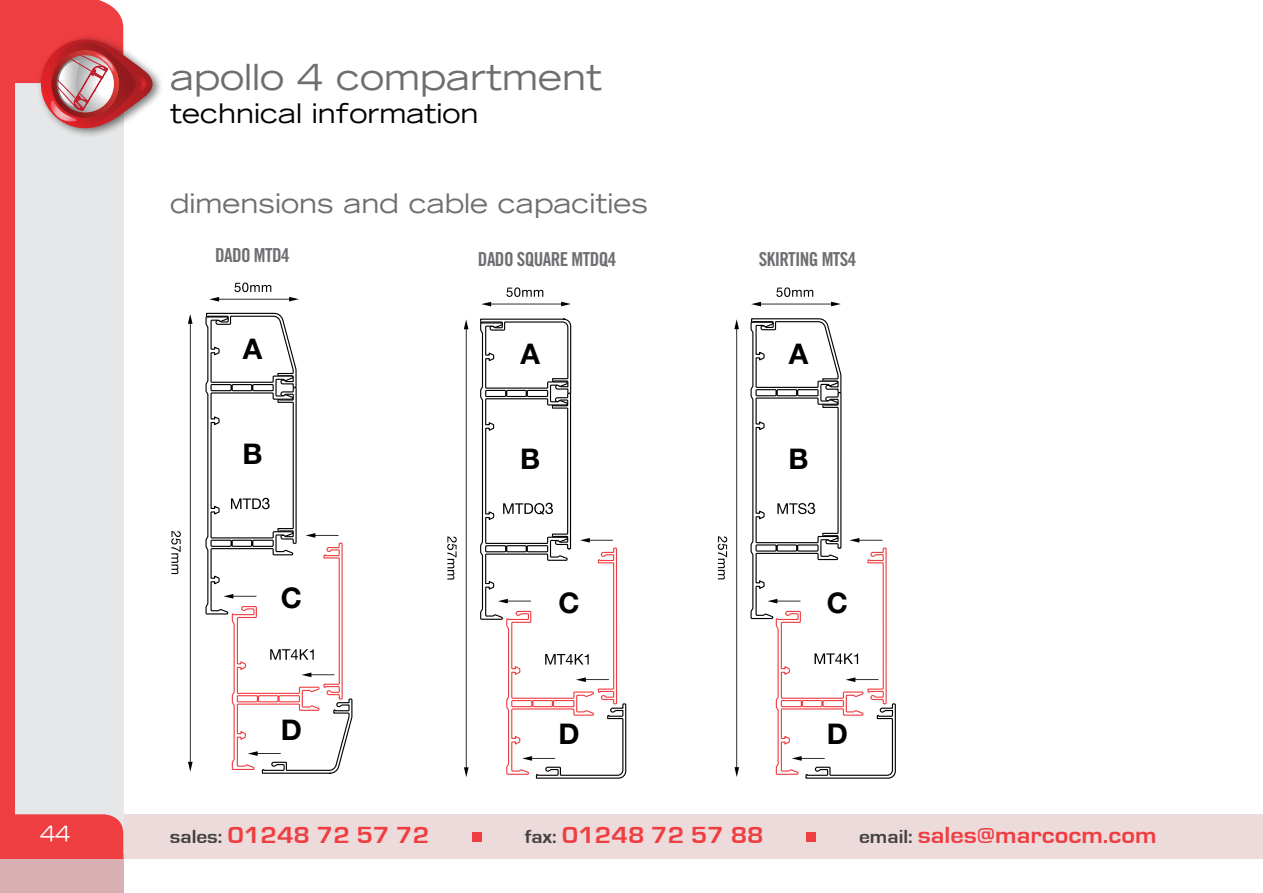
<style>
.page{position:relative;width:1263px;height:893px;background:#fff}
.page>*{position:absolute;margin:0;border:0;box-sizing:border-box;transform-origin:0 0}
.t1{font:expanded 36px "Trade Gothic LH";color:#6d6e71}
.t2{font:700 28.5px "Helvetica Neue";color:#000}
.t3{font:expanded 27px "Trade Gothic LH";color:#6d6e71}
.t4{font:expanded 27px "Trade Gothic LH";color:#000}
.t5{font:700 24px "Eurostile";color:#ef3e42;scale:1.1 1}
.t6{font:expanded 21px "Trade Gothic LH";color:#fff}
.t7{font:19.2px "Trade Gothic Bold Cond Twenty";letter-spacing:-.03em;color:#6d6e71}
.s1{font-size:19.5px;color:#414042}
</style>
<div class="page">
<div style="left:0;top:814px;width:1263px;height:45px;background:#eddada"></div>
<div style="left:472px;top:832px;width:10px;height:10px;background:#ef3e42"></div>
<div style="left:807px;top:832px;width:9px;height:10px;background:#ef3e42"></div>
<div style="left:0;top:68px;width:123px;height:791px;background:#e6e7e8"></div>
<div style="left:0;top:855px;width:123px;height:38px;background:#d8afb3"></div>
<div style="left:0;top:0;width:15px;height:859px;background:#ef3e42"></div>
<div style="left:15px;top:814px;width:108px;height:45px;background:#ef3e42"></div>
<div style="left:36px;top:34px;width:128px;height:105px;background:#000;opacity:.53"></div>
<svg style="left:15px;top:0;width:138px;height:128px"></svg>
<svg style="left:171px;top:531px;width:10px;height:43px"></svg>
<svg style="left:188px;top:314px;width:5px;height:458px"></svg>
<svg style="left:209px;top:283px;width:90px;height:19px"></svg>
<svg style="left:205px;top:312px;width:148px;height:462px"></svg>
<svg style="left:447px;top:536px;width:10px;height:44px"></svg>
<svg style="left:464px;top:319px;width:5px;height:458px"></svg>
<svg style="left:481px;top:287px;width:90px;height:19px"></svg>
<svg style="left:480px;top:318px;width:147px;height:461px"></svg>
<svg style="left:718px;top:536px;width:9px;height:43px"></svg>
<svg style="left:734px;top:319px;width:5px;height:458px"></svg>
<svg style="left:751px;top:287px;width:90px;height:19px"></svg>
<svg style="left:750px;top:318px;width:146px;height:461px"></svg>
<h1 class="t1" style="left:170px;top:54px;width:433px">apollo 4 compartment</h1>
<p class="t4" style="left:170px;top:95px;width:310px">technical information</p>
<p class="t3" style="left:170px;top:186px;width:479px">dimensions and cable capacities</p>
<p class="t7" style="left:215px;top:243px;width:76px">DADO MTD4</p>
<p class="t7" style="left:478px;top:248px;width:140px">DADO SQUARE MTDQ4</p>
<p class="t7" style="left:759px;top:248px;width:99px">SKIRTING MTS4</p>
<p class="t2" style="left:243px;top:332px;width:21px">A</p>
<p class="t2" style="left:520px;top:336px;width:21px">A</p>
<p class="t2" style="left:789px;top:336px;width:21px">A</p>
<p class="t2" style="left:243px;top:437px;width:22px">B</p>
<p class="t2" style="left:520px;top:441px;width:22px">B</p>
<p class="t2" style="left:788px;top:441px;width:22px">B</p>
<p class="t2" style="left:281px;top:580px;width:23px">C</p>
<p class="t2" style="left:558px;top:585px;width:23px">C</p>
<p class="t2" style="left:827px;top:585px;width:23px">C</p>
<p class="t2" style="left:281px;top:712px;width:23px">D</p>
<p class="t2" style="left:558px;top:717px;width:23px">D</p>
<p class="t2" style="left:827px;top:717px;width:23px">D</p>
<p class="t6" style="left:40px;top:819px;width:32px">44</p>
<p class="t5" style="left:170px;top:822px;width:237px"><span class="s1">sales:</span> 01248 72 57 72</p>
<p class="t5" style="left:525px;top:822px;width:219px"><span class="s1">fax:</span> 01248 72 57 88</p>
<p class="t5" style="left:859px;top:822px;width:272px"><span class="s1">email:</span> sales@marcocm.com</p>
</div>
